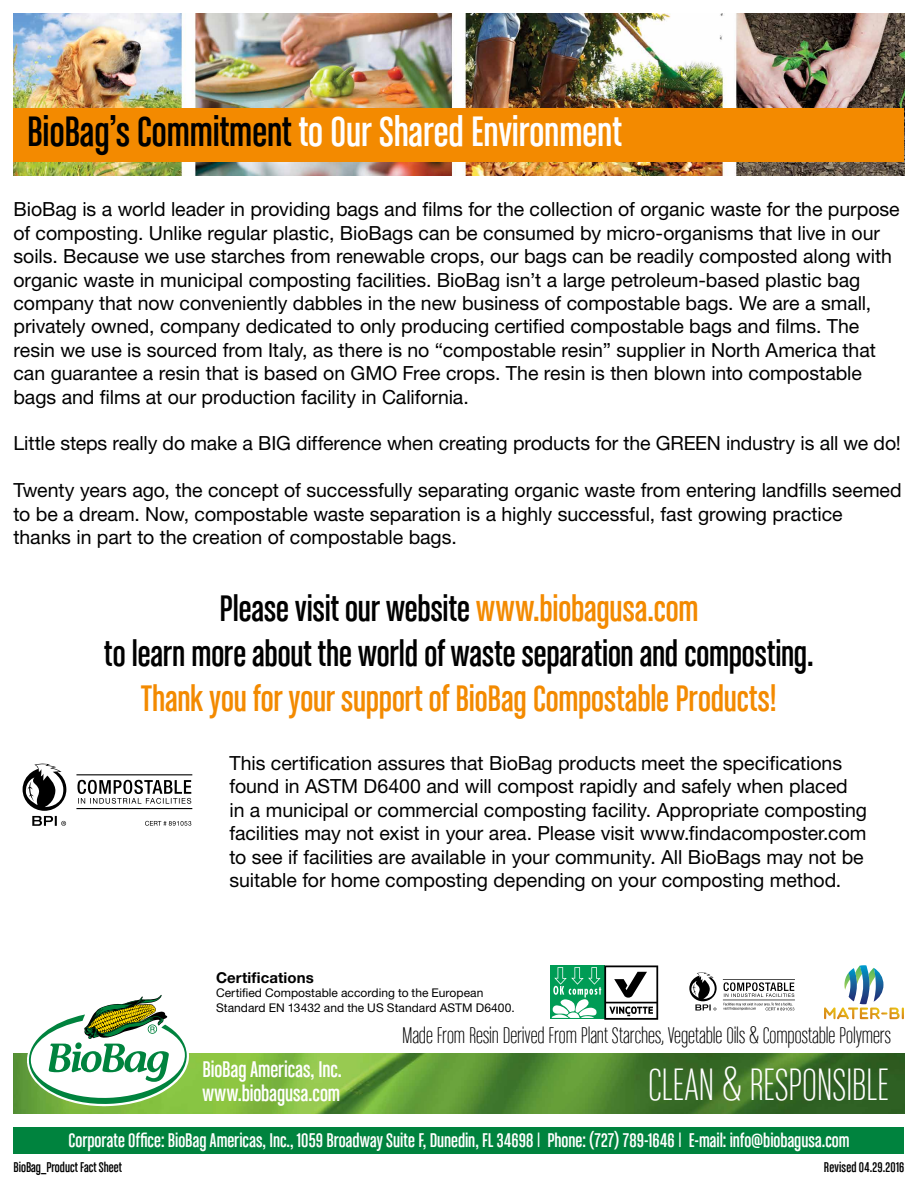
<style>
.page{position:relative;width:918px;height:1188px;background:#fff}
.page>*{position:absolute;margin:0;border:0;box-sizing:border-box;transform-origin:0 0}
.t1{font:48px "Chalet Comprime Milan Sixty";letter-spacing:-.005em;color:#fff}
.t2{font:45px "Chalet Comprime Cologne Sixty";color:#fff}
.t3{font:39px/45px "Chalet Comprime Cologne Sixty";color:#000;text-align:center}
.t4{font:39px "Chalet Comprime Cologne Sixty";letter-spacing:-.005em;color:#f38a00}
.t5{font:24px "Chalet Comprime Milan Sixty";color:#000}
.t6{font:24px/24px "Chalet Comprime Cologne Sixty";letter-spacing:-.005em;color:#fff}
.t7{font:21px "Chalet Comprime Cologne Sixty";color:#fff}
.t8{font:19.5px/23.4px "Helvetica Neue LT Std";letter-spacing:-.005em;color:#000}
.t9{font:15px "Chalet Comprime Cologne Sixty";color:#000}
.t10{font:700 15px "Helvetica Neue LT Std";letter-spacing:.005em;color:#000}
.t11{font:12px/14.4px "Helvetica Neue LT Std";letter-spacing:.005em;color:#000}
.s1{color:#000}
.s2{color:#f38a00}
</style>
<div class="page">
<img style="left:13px;top:1053px;width:891px;height:61px">
<img style="left:13px;top:14px;width:891px;height:162px">
<div style="left:14px;top:108px;width:890px;height:54px;background:#f38a00"></div>
<div style="left:14px;top:1127px;width:890px;height:27px;background:#00833e"></div>
<svg style="left:27px;top:995px;width:162px;height:111px"></svg>
<svg style="left:551px;top:965px;width:107px;height:54px"></svg>
<svg style="left:689px;top:972px;width:106px;height:39px"></svg>
<svg style="left:824px;top:965px;width:80px;height:55px"></svg>
<svg style="left:23px;top:764px;width:169px;height:62px"></svg>
<h2 class="t2" style="left:27px;top:107px;width:596px"><span class="s1">BioBag’s Commitment</span> to Our Shared Environment</h2>
<p class="t8" style="left:14px;top:198px;width:888px">BioBag is a world leader in providing bags and films for the collection of organic waste for the purpose of composting. Unlike regular plastic, BioBags can be consumed by micro-organisms that live in our soils. Because we use starches from renewable crops, our bags can be readily composted along with organic waste in municipal composting facilities. BioBag isn’t a large petroleum-based plastic bag company that now conveniently dabbles in the new business of compostable bags. We are a small, privately owned, company dedicated to only producing certified compostable bags and films. The resin we use is sourced from Italy, as there is no “compostable resin” supplier in North America that can guarantee a resin that is based on GMO Free crops. The resin is then blown into compostable bags and films at our production facility in California.</p>
<p class="t8" style="left:14px;top:432px;width:889px">Little steps really do make a BIG difference when creating products for the GREEN industry is all we do!</p>
<p class="t8" style="left:14px;top:478px;width:890px">Twenty years ago, the concept of successfully separating organic waste from entering landfills seemed to be a dream. Now, compostable waste separation is a highly successful, fast growing practice thanks in part to the creation of compostable bags.</p>
<h3 class="t3" style="left:104px;top:586px;width:711px">Please visit our website <span class="s2">www.biobagusa.com<br></span>to learn more about the world of waste separation and composting.</h3>
<h3 class="t4" style="left:141px;top:677px;width:637px">Thank you for your support of BioBag Compostable Products!</h3>
<p class="t8" style="left:230px;top:751px;width:639px">This certification assures that BioBag products meet the specifications found in ASTM D6400 and will compost rapidly and safely when placed in a municipal or commercial composting facility. Appropriate composting facilities may not exist in your area. Please visit www.findacomposter.com to see if facilities are available in your community. All BioBags may not be suitable for home composting depending on your composting method.</p>
<p class="t10" style="left:216px;top:968px;width:99px">Certifications</p>
<p class="t11" style="left:216px;top:985px;width:300px">Certified Compostable according to the European<br>Standard EN 13432 and the US Standard ASTM D6400.</p>
<p class="t5" style="left:402px;top:1022px;width:490px">Made From Resin Derived From Plant Starches, Vegetable Oils &amp; Compostable Polymers</p>
<p class="t6" style="left:202px;top:1056px;width:141px">BioBag Americas, Inc. www.biobagusa.com</p>
<h1 class="t1" style="left:648px;top:1059px;width:242px">CLEAN &amp; RESPONSIBLE</h1>
<p class="t7" style="left:68px;top:1129px;width:783px">Corporate Office: BioBag Americas, Inc., 1059 Broadway Suite F, Dunedin, FL 34698 | Phone: (727) 789-1646 | E-mail: info@biobagusa.com</p>
<p class="t9" style="left:14px;top:1158px;width:110px">BioBag_Product Fact Sheet</p>
<p class="t9" style="left:824px;top:1158px;width:82px">Revised 04.29.2016</p>
</div>
